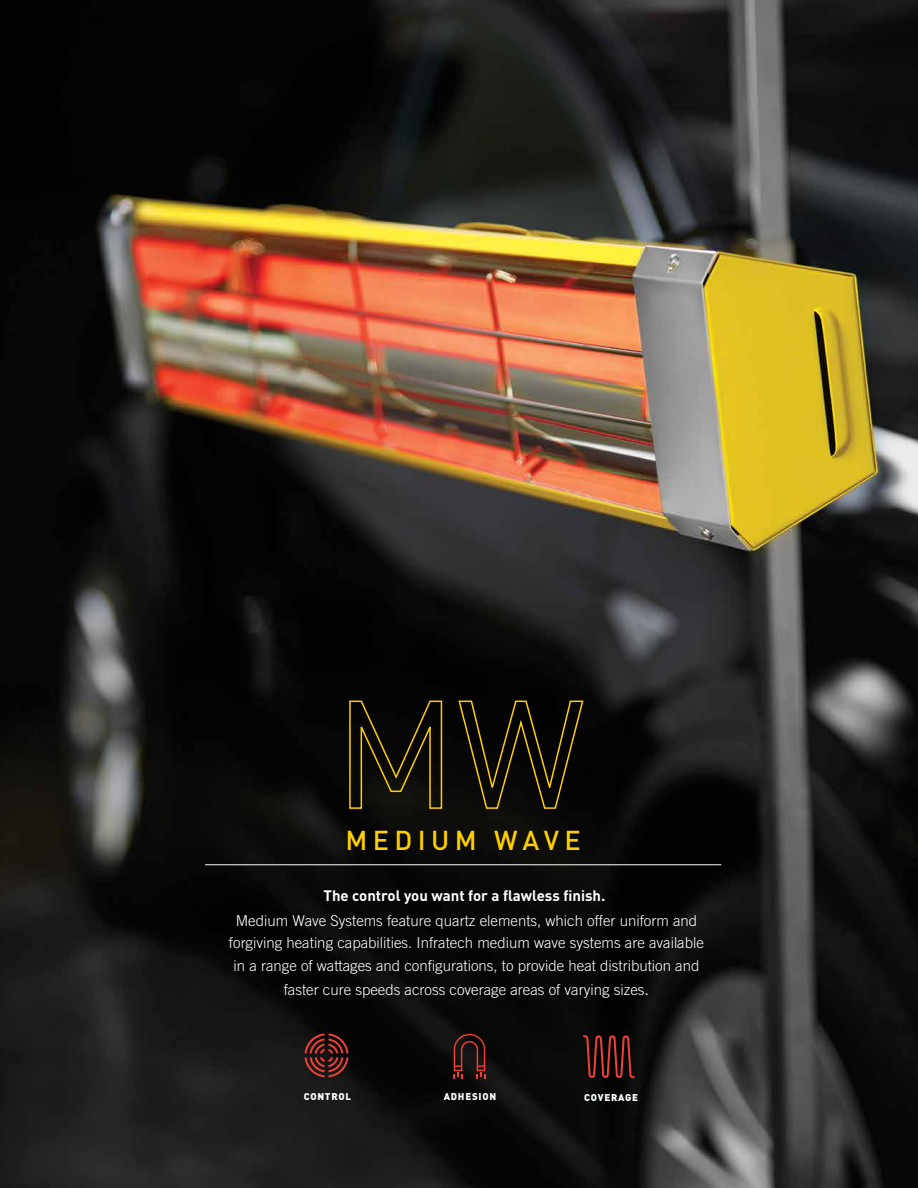
<style>
.page{position:relative;width:918px;height:1188px;background:#fff}
.page>*{position:absolute;margin:0;border:0;box-sizing:border-box;transform-origin:0 0}
.t1{font:500 27px "DIN";letter-spacing:.2em;color:#ffcf01}
.t2{font:300 15px/22.5px "Trade Gothic";color:#fff;text-align:center}
.t3{font:700 15px "DIN";color:#fff}
.t4{font:900 9.75px "DIN";letter-spacing:.075em;color:#fafdff}
.s1{font-weight:400}
</style>
<div class="page">
<img style="left:0;top:0;width:918px;height:1188px">
<svg style="left:348px;top:700px;width:95px;height:110px;background:#221e07"></svg>
<svg style="left:457px;top:699px;width:127px;height:111px;background:#1a1604"></svg>
<hr style="left:205px;top:864px;width:516px;height:1px;background:#fff">
<svg style="left:303px;top:1032px;width:47px;height:47px;background:#481c19"></svg>
<svg style="left:454px;top:1034px;width:31px;height:44px"></svg>
<svg style="left:582px;top:1034px;width:54px;height:45px;background:#411512"></svg>
<h1 class="t1" style="left:345px;top:823px;width:237px">MEDIUM WAVE</h1>
<p class="t3" style="left:323px;top:885px;width:283px">The control you want for a flawless finish.</p>
<p class="t2" style="left:229px;top:909px;width:477px">Medium Wave Systems feature quartz elements, which offer uniform and forgiving heating capabilities. Infratech medium wave systems are available in a range of wattages and configurations, to provide heat distribution and</p>
<p class="t2" style="left:284px;top:978px;width:367px">faster cure speeds across coverage areas of varying sizes<span class="s1">.</span></p>
<p class="t4" style="left:304px;top:1090px;width:49px">CONTROL</p>
<p class="t4" style="left:444px;top:1090px;width:54px">ADHESION</p>
<p class="t4" style="left:584px;top:1091px;width:55px">COVERAGE</p>
</div>
